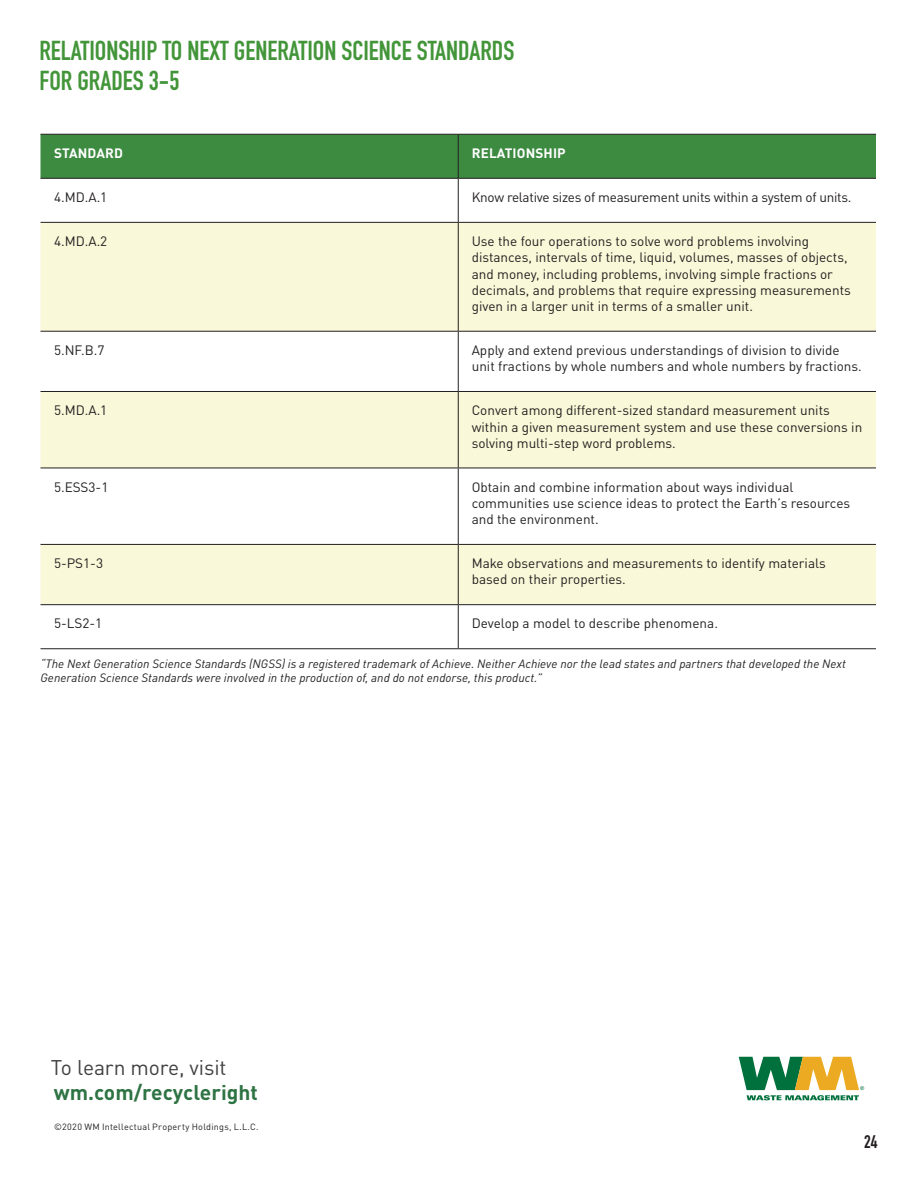
<style>
.page{position:relative;width:918px;height:1188px;background:#fff}
.page>*{position:absolute;margin:0;border:0;box-sizing:border-box;transform-origin:0 0}
.t1{font:700 27px/30px "DIN Condensed";color:#439539}
.t2{font:700 21px "DINOT";color:#2e7343}
.t3{font:21px "DINOT";letter-spacing:-.005em;color:#414142}
.t4{font:700 18px "DIN Condensed";color:#231f20}
.t5{font:13.5px/16.2px "DINOT";color:#231f20}
.t6{font:13.5px "DINOT";letter-spacing:-.02em;color:#231f20}
.t7{font:700 13.5px "DINOT";letter-spacing:.01em;color:#fff}
.t8{font:italic 12px/14.4px "DINOT";color:#231f20}
.t9{font:9px "DINOT";letter-spacing:.03em;color:#231f20}
</style>
<div class="page">
<svg style="left:739px;top:1057px;width:125px;height:43px"></svg>
<div style="left:40px;top:135px;width:836px;height:43px;background:#3d8b41"></div>
<svg style="left:40px;top:223px;width:836px;height:381px;fill:#f9f8d8"></svg>
<hr style="left:40px;top:134px;width:418px;height:1px;background:#231f20">
<hr style="left:458px;top:134px;width:418px;height:1px;background:#231f20">
<hr style="left:458px;top:135px;width:1px;height:43px;background:#231f20">
<hr style="left:40px;top:178px;width:418px;height:1px;background:#231f20">
<hr style="left:458px;top:178px;width:418px;height:1px;background:#231f20">
<hr style="left:458px;top:179px;width:1px;height:43px;background:#231f20">
<hr style="left:40px;top:222px;width:418px;height:1px;background:#231f20">
<hr style="left:458px;top:222px;width:418px;height:1px;background:#231f20">
<hr style="left:458px;top:223px;width:1px;height:108px;background:#231f20">
<hr style="left:40px;top:331px;width:418px;height:1px;background:#231f20">
<hr style="left:458px;top:331px;width:418px;height:1px;background:#231f20">
<hr style="left:458px;top:332px;width:1px;height:59px;background:#231f20">
<hr style="left:40px;top:391px;width:418px;height:1px;background:#231f20">
<hr style="left:458px;top:391px;width:418px;height:1px;background:#231f20">
<hr style="left:458px;top:392px;width:1px;height:76px;background:#231f20">
<hr style="left:40px;top:468px;width:418px;height:1px;background:#231f20">
<hr style="left:458px;top:468px;width:418px;height:1px;background:#231f20">
<hr style="left:458px;top:468px;width:1px;height:76px;background:#231f20">
<hr style="left:40px;top:544px;width:418px;height:1px;background:#231f20">
<hr style="left:458px;top:544px;width:418px;height:1px;background:#231f20">
<hr style="left:458px;top:545px;width:1px;height:59px;background:#231f20">
<hr style="left:40px;top:604px;width:418px;height:1px;background:#231f20">
<hr style="left:458px;top:604px;width:418px;height:1px;background:#231f20">
<hr style="left:458px;top:605px;width:1px;height:43px;background:#231f20">
<hr style="left:40px;top:648px;width:418px;height:1px;background:#231f20">
<hr style="left:458px;top:648px;width:418px;height:1px;background:#231f20">
<p class="t1" style="left:39px;top:35px;width:477px">RELATIONSHIP TO NEXT GENERATION SCIENCE STANDARDS<br>FOR GRADES 3-5</p>
<p class="t7" style="left:54px;top:143px;width:70px">STANDARD</p>
<p class="t7" style="left:472px;top:143px;width:95px">RELATIONSHIP</p>
<p class="t5" style="left:54px;top:188px;width:55px">4.MD.A.1</p>
<p class="t6" style="left:472px;top:187px;width:381px">Know relative sizes of measurement units within a system of units.</p>
<p class="t5" style="left:54px;top:232px;width:55px">4.MD.A.2</p>
<p class="t5" style="left:472px;top:232px;width:381px">Use the four operations to solve word problems involving distances, intervals of time, liquid, volumes, masses of objects, and money, including problems, involving simple fractions or decimals, and problems that require expressing measurements given in a larger unit in terms of a smaller unit.</p>
<p class="t5" style="left:54px;top:341px;width:52px">5.NF.B.7</p>
<p class="t5" style="left:472px;top:341px;width:392px">Apply and extend previous understandings of division to divide unit fractions by whole numbers and whole numbers by fractions.</p>
<p class="t5" style="left:54px;top:401px;width:55px">5.MD.A.1</p>
<p class="t5" style="left:472px;top:401px;width:392px">Convert among different-sized standard measurement units within a given measurement system and use these conversions in solving multi-step word problems.</p>
<p class="t5" style="left:54px;top:478px;width:56px">5.ESS3-1</p>
<p class="t5" style="left:472px;top:478px;width:380px">Obtain and combine information about ways individual communities use science ideas to protect the Earth’s resources and the environment.</p>
<p class="t5" style="left:54px;top:554px;width:51px">5-PS1-3</p>
<p class="t5" style="left:472px;top:554px;width:356px">Make observations and measurements to identify materials based on their properties.</p>
<p class="t5" style="left:54px;top:614px;width:50px">5-LS2-1</p>
<p class="t5" style="left:472px;top:614px;width:248px">Develop a model to describe phenomena.</p>
<p class="t8" style="left:40px;top:655px;width:807px">“The Next Generation Science Standards (NGSS) is a registered trademark of Achieve. Neither Achieve nor the lead states and partners that developed the Next<br>Generation Science Standards were involved in the production of, and do not endorse, this product.”</p>
<h2 class="t3" style="left:51px;top:1052px;width:177px">To learn more, visit</h2>
<h2 class="t2" style="left:54px;top:1076px;width:206px">wm.com/recycleright</h2>
<p class="t9" style="left:54px;top:1120px;width:206px">©2020 WM Intellectual Property Holdings, L.L.C.</p>
<h3 class="t4" style="left:864px;top:1129px;width:15px">24</h3>
</div>
